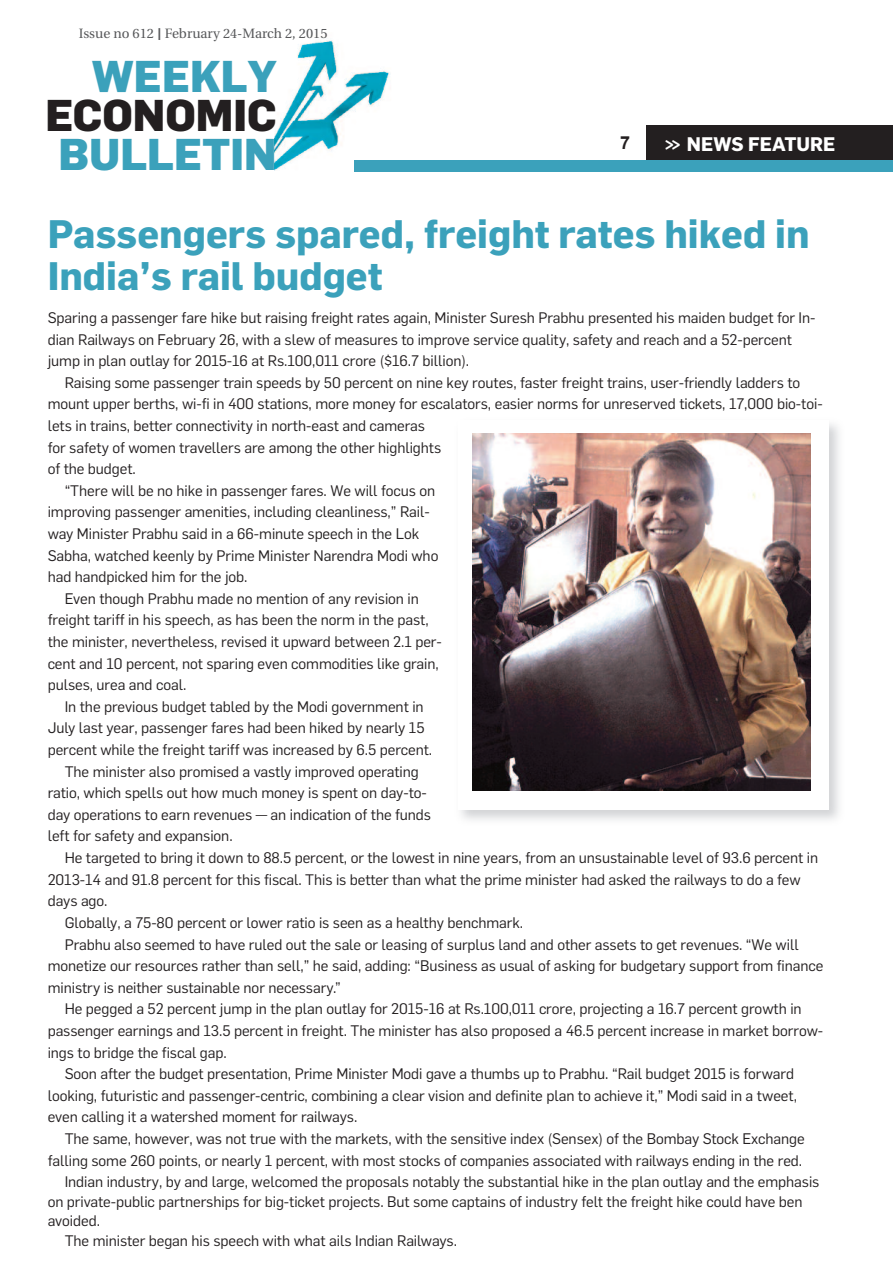
<style>
.page{position:relative;width:893px;height:1263px;background:#fff}
.page>*{position:absolute;margin:0;border:0;box-sizing:border-box;transform-origin:0 0}
.t1{font:800 43.65px "Flama";color:#3ba1bb}
.t2{font:800 43.65px "Flama";color:#231f20}
.t3{font:700 39px/42px "Flama";color:#3ba1bb}
.t4{font:700 19.35px "Flama";color:#fff;scale:.8 1}
.t5{font:700 18px "Arial";color:#231f20}
.t6{font:15px/21.6px "Flama";letter-spacing:-.005em;color:#231f20}
.t7{font:13.5px "Utopia";color:#57585a}
.s1{font-family:"Arial";font-size:16.5px}
</style>
<div class="page">
<div style="left:646px;top:125px;width:247px;height:41px;background:#231f20"></div>
<img style="left:274px;top:40px;width:116px;height:130px">
<div style="left:354px;top:160px;width:539px;height:11px;background:#3ba1bb"></div>
<img style="left:472px;top:433px;width:339px;height:358px">
<p class="t7" style="left:79px;top:28px;width:250px">Issue no 612 <span class="s1">I</span> February 24-March 2, 2015</p>
<h1 class="t1" style="left:92px;top:61px;width:186px">WEEKLY</h1>
<h1 class="t2" style="left:46px;top:100px;width:233px">ECONOMIC</h1>
<h1 class="t1" style="left:59px;top:139px;width:220px">BULLETIN</h1>
<p class="t5" style="left:620px;top:133px;width:12px">7</p>
<p class="t4" style="left:665px;top:137px;width:215px">&gt;&gt; NEWS FEATURE</p>
<h2 class="t3" style="left:48px;top:216px;width:763px">Passengers spared, freight rates hiked in<br>India’s rail budget</h2>
<p class="t6" style="left:48px;top:308px;width:769px">Sparing a passenger fare hike but raising freight rates again, Minister Suresh Prabhu presented his maiden budget for In&shy;dian Railways on February 26, with a slew of measures to improve service quality, safety and reach and a 52-percent jump in plan outlay for 2015-16 at Rs.100,011 crore ($16.7 billion).</p>
<p class="t6" style="left:65px;top:373px;width:737px">Raising some passenger train speeds by 50 percent on nine key routes, faster freight trains, user-friendly ladders to</p>
<p class="t6" style="left:48px;top:394px;width:776px">mount upper berths, wi-fi in 400 stations, more money for escalators, easier norms for unreserved tickets, 17,000 bio-toi-</p>
<p class="t6" style="left:48px;top:416px;width:379px">lets in trains, better connectivity in north-east and cameras</p>
<p class="t6" style="left:48px;top:438px;width:395px">for safety of women travellers are among the other highlights</p>
<p class="t6" style="left:48px;top:459px;width:90px">of the budget.</p>
<p class="t6" style="left:65px;top:481px;width:372px">“There will be no hike in passenger fares. We will focus on</p>
<p class="t6" style="left:48px;top:502px;width:384px">improving passenger amenities, including cleanliness,” Rail-</p>
<p class="t6" style="left:48px;top:524px;width:373px">way Minister Prabhu said in a 66-minute speech in the Lok</p>
<p class="t6" style="left:48px;top:546px;width:392px">Sabha, watched keenly by Prime Minister Narendra Modi who</p>
<p class="t6" style="left:48px;top:567px;width:201px">had handpicked him for the job.</p>
<p class="t6" style="left:65px;top:589px;width:356px">Even though Prabhu made no mention of any revision in</p>
<p class="t6" style="left:48px;top:610px;width:382px">freight tariff in his speech, as has been the norm in the past,</p>
<p class="t6" style="left:48px;top:632px;width:396px">the minister, nevertheless, revised it upward between 2.1 per-</p>
<p class="t6" style="left:48px;top:654px;width:393px">cent and 10 percent, not sparing even commodities like grain,</p>
<p class="t6" style="left:48px;top:675px;width:140px">pulses, urea and coal.</p>
<p class="t6" style="left:65px;top:697px;width:360px">In the previous budget tabled by the Modi government in</p>
<p class="t6" style="left:48px;top:718px;width:378px">July last year, passenger fares had been hiked by nearly 15</p>
<p class="t6" style="left:48px;top:740px;width:386px">percent while the freight tariff was increased by 6.5 percent.</p>
<p class="t6" style="left:65px;top:762px;width:356px">The minister also promised a vastly improved operating</p>
<p class="t6" style="left:48px;top:783px;width:381px">ratio, which spells out how much money is spent on day-to-</p>
<p class="t6" style="left:48px;top:805px;width:385px">day operations to earn revenues — an indication of the funds</p>
<p class="t6" style="left:48px;top:826px;width:186px">left for safety and expansion.</p>
<p class="t6" style="left:65px;top:848px;width:755px">He targeted to bring it down to 88.5 percent, or the lowest in nine years, from an unsustainable level of 93.6 percent in</p>
<p class="t6" style="left:48px;top:870px;width:755px">2013-14 and 91.8 percent for this fiscal. This is better than what the prime minister had asked the railways to do a few</p>
<p class="t6" style="left:48px;top:891px;width:61px">days ago.</p>
<p class="t6" style="left:65px;top:913px;width:460px">Globally, a 75-80 percent or lower ratio is seen as a healthy benchmark.</p>
<p class="t6" style="left:65px;top:934px;width:736px">Prabhu also seemed to have ruled out the sale or leasing of surplus land and other assets to get revenues. “We will</p>
<p class="t6" style="left:48px;top:956px;width:777px">monetize our resources rather than sell,” he said, adding: “Business as usual of asking for budgetary support from finance</p>
<p class="t6" style="left:48px;top:978px;width:295px">ministry is neither sustainable nor necessary.”</p>
<p class="t6" style="left:65px;top:999px;width:738px">He pegged a 52 percent jump in the plan outlay for 2015-16 at Rs.100,011 crore, projecting a 16.7 percent growth in</p>
<p class="t6" style="left:48px;top:1021px;width:777px">passenger earnings and 13.5 percent in freight. The minister has also proposed a 46.5 percent increase in market borrow-</p>
<p class="t6" style="left:48px;top:1042px;width:181px">ings to bridge the fiscal gap.</p>
<p class="t6" style="left:65px;top:1064px;width:731px">Soon after the budget presentation, Prime Minister Modi gave a thumbs up to Prabhu. “Rail budget 2015 is forward</p>
<p class="t6" style="left:48px;top:1086px;width:751px">looking, futuristic and passenger-centric, combining a clear vision and definite plan to achieve it,” Modi said in a tweet,</p>
<p class="t6" style="left:48px;top:1107px;width:311px">even calling it a watershed moment for railways.</p>
<p class="t6" style="left:65px;top:1129px;width:741px">The same, however, was not true with the markets, with the sensitive index (Sensex) of the Bombay Stock Exchange</p>
<p class="t6" style="left:48px;top:1150px;width:756px">falling some 260 points, or nearly 1 percent, with most stocks of companies associated with railways ending in the red.</p>
<p class="t6" style="left:65px;top:1172px;width:756px">Indian industry, by and large, welcomed the proposals notably the substantial hike in the plan outlay and the emphasis</p>
<p class="t6" style="left:48px;top:1192px;width:756px">on private-public partnerships for big-ticket projects. But some captains of industry felt the freight hike could have ben</p>
<p class="t6" style="left:48px;top:1211px;width:54px">avoided.</p>
<p class="t6" style="left:65px;top:1231px;width:394px">The minister began his speech with what ails Indian Railways.</p>
</div>
